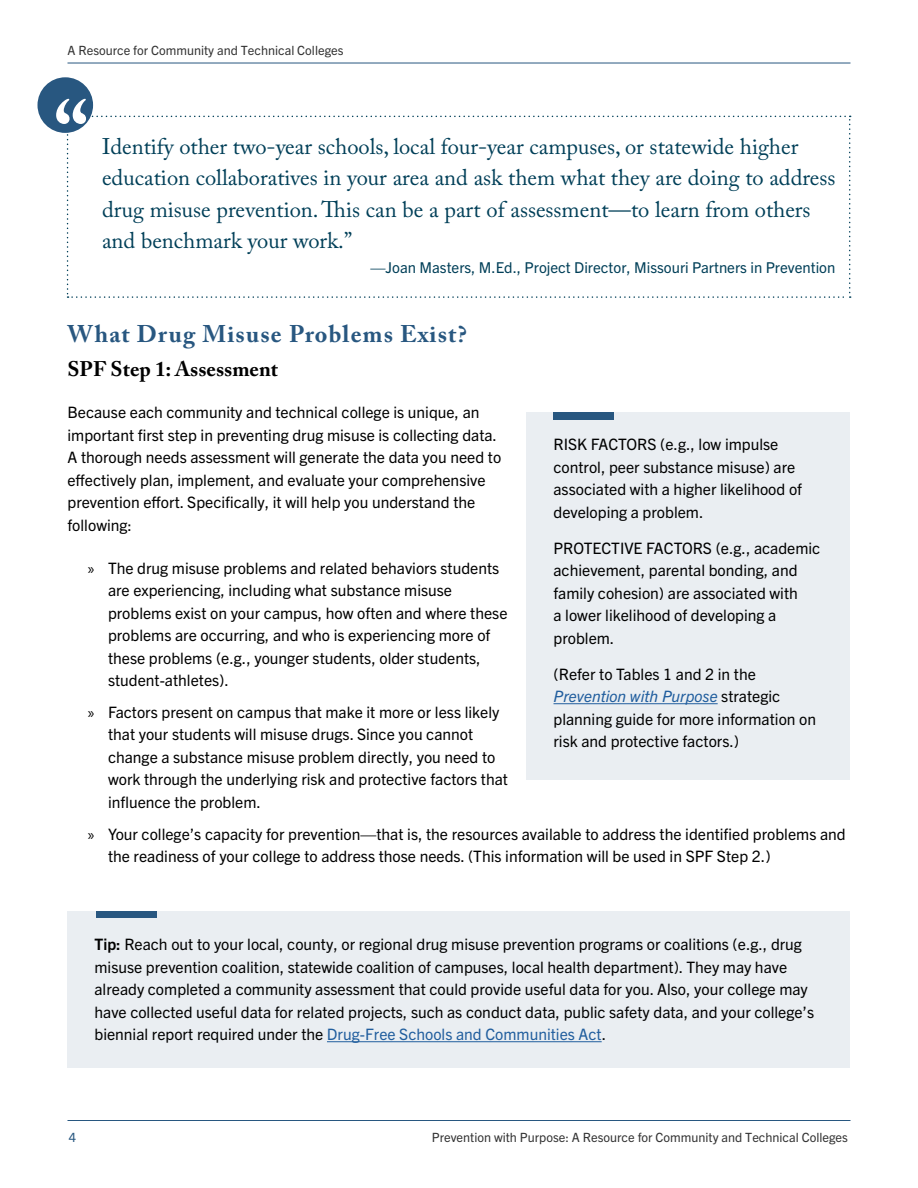
<style>
.page{position:relative;width:918px;height:1188px;background:#fff}
.page>*{position:absolute;margin:0;border:0;box-sizing:border-box;transform-origin:0 0}
.t1{font:700 24px "Adobe Caslon Pro";letter-spacing:.05em;color:#285780}
.Chapter-quote{font:22.5px/31.5px "Adobe Caslon Pro";color:#003f58}
.t2{font:700 21px "Adobe Caslon Pro";color:#000}
.Callout_-_Text{font:15.75px/22.5px "Trade Gothic Next LT Pro";color:#000}
.Body_Text{font:15.75px/22.5px "Trade Gothic Next LT Pro";color:#000}
.Chapter-quote-2{font:15px "Trade Gothic Next LT Pro";color:#003f58}
.t3{font:12.75px "Trade Gothic Next LT Pro";color:#333}
.t4{font:12.75px "Trade Gothic Next LT Pro";color:#285780}
.s1{font-family:"Myriad Pro"}
.s2{font-style:italic;color:#215e9e}
.s3{font-weight:700}
.s4{color:#215e9e}
</style>
<div class="page">
<hr style="left:68px;top:63px;width:782px;height:1px;background:#285780">
<hr style="left:68px;top:1120px;width:782px;height:1px;background:#285780">
<div style="left:526px;top:412px;width:324px;height:367px;background:#eaeef2"></div>
<hr style="left:554px;top:703px;width:164px;height:1px;background:#215e9e">
<div style="left:554px;top:412px;width:60px;height:8px;background:#285780"></div>
<div style="left:68px;top:911px;width:782px;height:156px;background:#eaeef2"></div>
<hr style="left:327px;top:1041px;width:275px;height:1px;background:#215e9e">
<div style="left:96px;top:911px;width:61px;height:7px;background:#285780"></div>
<div style="left:37px;top:77px;width:56px;height:56px;background:#285780;border-radius:50%"></div>
<svg style="left:56px;top:99px;width:795px;height:199px"></svg>
<p class="t3" style="left:68px;top:42px;width:278px">A Resource for Community and Technical Colleges</p>
<p class="Chapter-quote" style="left:102px;top:130px;width:735px">Identify other two-year schools, local four-year campuses, or statewide higher education collaboratives in your area and ask them what they are doing to address drug misuse prevention. This can be a part of assessment—to learn from others and benchmark your work.”</p>
<p class="Chapter-quote-2" style="left:370px;top:257px;width:467px">—Joan Masters, M.Ed., Project Director, Missouri Partners in Prevention</p>
<h2 class="t1" style="left:68px;top:319px;width:401px">What Drug Misuse Problems Exist?</h2>
<h3 class="t2" style="left:68px;top:356px;width:212px">SPF Step 1: Assessment</h3>
<p class="Body_Text" style="left:68px;top:400px;width:435px">Because each community and technical college is unique, an important first step in preventing drug misuse is collecting data.<br>A thorough needs assessment will generate the data you need to effectively plan, implement, and evaluate your comprehensive prevention effort. Specifically, it will help you understand the following:</p>
<p class="Callout_-_Text" style="left:108px;top:555px;width:401px;text-indent:-20px"><span class="s1">»</span> The drug misuse problems and related behaviors students are experiencing, including what substance misuse problems exist on your campus, how often and where these problems are occurring, and who is experiencing more of these problems (e.g., younger students, older students, student-athletes).</p>
<p class="Callout_-_Text" style="left:108px;top:700px;width:402px;text-indent:-20px"><span class="s1">»</span> Factors present on campus that make it more or less likely that your students will misuse drugs. Since you cannot change a substance misuse problem directly, you need to work through the underlying risk and protective factors that influence the problem.</p>
<p class="Callout_-_Text" style="left:108px;top:822px;width:739px;text-indent:-20px"><span class="s1">»</span> Your college’s capacity for prevention—that is, the resources available to address the identified problems and the readiness of your college to address those needs. (This information will be used in SPF Step 2.)</p>
<p class="Callout_-_Text" style="left:554px;top:432px;width:250px">RISK FACTORS (e.g., low impulse control, peer substance misuse) are associated with a higher likelihood of developing a problem.</p>
<p class="Callout_-_Text" style="left:554px;top:536px;width:268px">PROTECTIVE FACTORS (e.g., academic achievement, parental bonding, and family cohesion) are associated with<br>a lower likelihood of developing a problem.</p>
<p class="Callout_-_Text" style="left:554px;top:662px;width:264px">(Refer to Tables 1 and 2 in the <span class="s2">Prevention with Purpose</span> strategic planning guide for more information on risk and protective factors.)</p>
<p class="Callout_-_Text" style="left:94px;top:932px;width:721px"><span class="s3">Tip:</span> Reach out to your local, county, or regional drug misuse prevention programs or coalitions (e.g., drug misuse prevention coalition, statewide coalition of campuses, local health department). They may have already completed a community assessment that could provide useful data for you. Also, your college may have collected useful data for related projects, such as conduct data, public safety data, and your college’s biennial report required under the <span class="s4">Drug-Free Schools and Communities Act</span>.</p>
<p class="t4" style="left:69px;top:1129px;width:9px">4</p>
<p class="t3" style="left:432px;top:1129px;width:418px">Prevention with Purpose: A Resource for Community and Technical Colleges</p>
</div>
